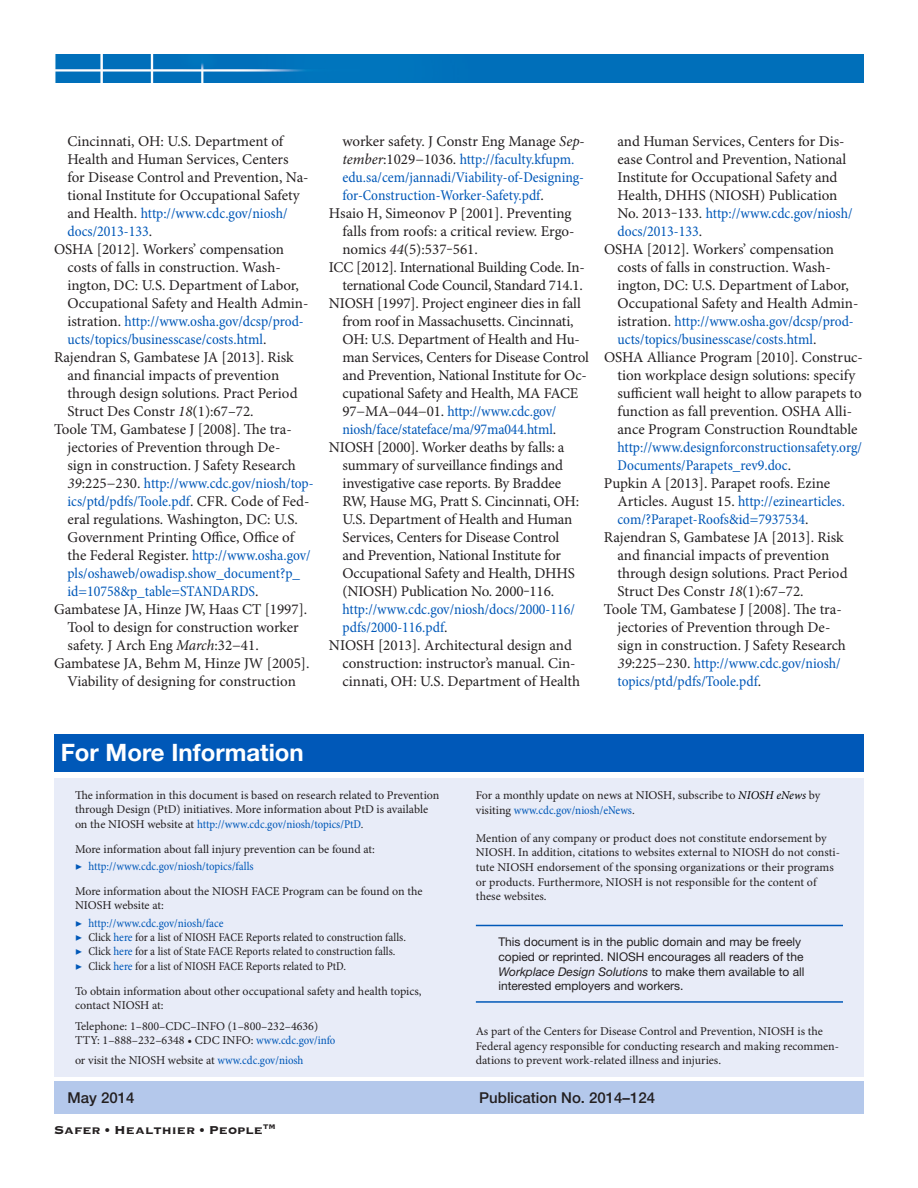
<style>
.page{position:relative;width:918px;height:1188px;background:#fff}
.page>*{position:absolute;margin:0;border:0;box-sizing:border-box;transform-origin:0 0}
.Heading_2-1{font:700 24px "Helvetica Neue LT Std";color:#fff}
.References{font:15px/18px "Minion Pro";letter-spacing:-.005em;color:#231f20}
.References-2{font:condensed 15px/18px "Minion Pro";color:#0058b8}
.Date___Publication_N{font:500 15px "Helvetica Neue LT Std";color:#231f20}
.CDC_Tagline{font:15px "Copperplate Gothic Std 33 BC";color:#231f20}
.Body_Text{font:12px/14.7px "Minion Pro";color:#231f20}
.t1{font:condensed 12px "Minion Pro";color:#231f20}
.Body_Text_2{font:12px/14.7px "Helvetica Neue LT Std";color:#231f20}
.t2{font:condensed 12px "Minion Pro";color:#0058b8}
.s1{font-stretch:condensed;color:#0058b8}
.s2{font-style:italic}
.s3{font-stretch:normal;color:#231f20}
.s4{font-style:italic;font-stretch:normal;color:#231f20}
.s5{font-stretch:condensed}
.s6{font-stretch:normal}
.s7{font-stretch:normal;color:#0058b8}
.s8{color:#0058b8}
.s9{font-style:italic;color:#000}
</style>
<div class="page">
<div style="left:55px;top:54px;width:809px;height:28px;background:#006fba"></div>
<div style="left:54px;top:734px;width:810px;height:38px;background:#0058b8"></div>
<div style="left:54px;top:778px;width:810px;height:298px;background:#e8ecf8"></div>
<hr style="left:476px;top:925px;width:367px;height:1px;background:#0058b8">
<hr style="left:476px;top:1001px;width:367px;height:2px;background:#0058b8">
<div style="left:54px;top:1081px;width:810px;height:33px;background:#b4c8eb"></div>
<p class="References" style="left:68px;top:133px;width:243px">Cincinnati, OH: U.S. Department of Health and Human Services, Centers for Disease Control and Prevention, Na&shy;tional Institute for Occupational Safety and Health. <span class="s1">http://www.cdc.gov/niosh/ docs/2013-133</span>.</p>
<p class="References" style="left:68px;top:241px;width:243px;text-indent:-14px">OSHA [2012]. Workers’ compensation costs of falls in construction. Wash&shy;ington, DC: U.S. Department of Labor, Occupational Safety and Health Admin&shy;istration. <span class="s1">http://www.osha.gov/dcsp/prod&shy;ucts/topics/businesscase/costs.html</span>.</p>
<p class="References" style="left:68px;top:349px;width:232px;text-indent:-14px">Rajendran S, Gambatese JA [2013]. Risk and financial impacts of prevention through design solutions. Pract Period Struct Des Constr <span class="s2">18</span>(1):67–72.</p>
<p class="References" style="left:68px;top:421px;width:247px;text-indent:-14px">Toole TM, Gambatese J [2008]. The tra&shy;jectories of Prevention through De-<br>sign in construction. J Safety Research <span class="s2">39</span>:225−230. <span class="s1">http://www.cdc.gov/niosh/top&shy;ics/ptd/pdfs/Toole.pdf</span>. CFR. Code of Fed&shy;eral regulations. Washington, DC: U.S.<br>Government Printing Office, Office of the Federal Register. <span class="s1">http://www.osha.gov/ pls/oshaweb/owadisp.show_document?p_ id=10758&amp;p_table=STANDARDS</span>.</p>
<p class="References" style="left:68px;top:601px;width:241px;text-indent:-14px">Gambatese JA, Hinze JW, Haas CT [1997].<br>Tool to design for construction worker safety. J Arch Eng <span class="s2">March</span>:32−41.</p>
<p class="References" style="left:54px;top:655px;width:257px;text-align:center">Gambatese JA, Behm M, Hinze JW [2005].<br>Viability of designing for construction</p>
<p class="References-2" style="left:342px;top:132px;width:244px"><span class="s3">worker safety. J Constr Eng Manage</span> <span class="s4">Sep&shy;tember</span><span class="s3">:1029−1036.</span> http://faculty.kfupm. edu.sa/cem/jannadi/Viability-of-Designing&shy;for-Construction-Worker-Safety.pdf<span class="s3">.</span></p>
<p class="References" style="left:342px;top:205px;width:234px;text-indent:-14px">Hsaio H, Simeonov P [2001]. Preventing falls from roofs: a critical review. Ergo&shy;nomics <span class="s2">44</span>(5):537‒561.</p>
<p class="References" style="left:329px;top:259px;width:257px;text-align:right">ICC [2012]. International Building Code. In&shy;ternational Code Council, Standard 714.1.</p>
<p class="References" style="left:342px;top:295px;width:248px;text-indent:-14px">NIOSH [1997]. Project engineer dies in fall from roof in Massachusetts. Cincinnati, OH: U.S. Department of Health and Hu&shy;man Services, Centers for Disease Control and Prevention, National Institute for Oc&shy;cupational Safety and Health, MA FACE 97−MA−044−01. <span class="s1">http://www.cdc.gov/ niosh/face/stateface/ma/97ma044.html</span>.</p>
<p class="References" style="left:342px;top:439px;width:238px;text-indent:-14px">NIOSH [2000]. Worker deaths by falls: a summary of surveillance findings and investigative case reports. By Braddee RW, Hause MG, Pratt S. Cincinnati, OH:<br>U.S. Department of Health and Human Services, Centers for Disease Control and Prevention, National Institute for Occupational Safety and Health, DHHS (NIOSH) Publication No. 2000‒116. <span class="s1">http://www.cdc.gov/niosh/docs/2000-116/ pdfs/2000-116.pdf</span>.</p>
<p class="References" style="left:342px;top:637px;width:239px;text-indent:-14px">NIOSH [2013]. Architectural design and construction: instructor’s manual. Cin&shy;cinnati, OH: U.S. Department of Health</p>
<p class="References" style="left:618px;top:133px;width:237px">and Human Services, Centers for Dis&shy;ease Control and Prevention, National Institute for Occupational Safety and Health, DHHS (NIOSH) Publication No. 2013‒133. <span class="s1">http://www.cdc.gov/niosh/ docs/2013-133</span>.</p>
<p class="References" style="left:618px;top:241px;width:243px;text-indent:-14px">OSHA [2012]. Workers’ compensation costs of falls in construction. Wash&shy;ington, DC: U.S. Department of Labor, Occupational Safety and Health Admin&shy;istration. <span class="s1">http://www.osha.gov/dcsp/prod&shy;ucts/topics/businesscase/costs.html</span>.</p>
<p class="References" style="left:618px;top:349px;width:247px;text-indent:-14px">OSHA Alliance Program [2010]. Construc&shy;tion workplace design solutions: specify sufficient wall height to allow parapets to function as fall prevention. OSHA Alli&shy;ance Program Construction Roundtable <span class="s1">http://www.designforconstructionsafety.org/ Documents/Parapets_rev9.doc</span>.</p>
<p class="References" style="left:617px;top:475px;width:229px;text-indent:-14px">Pupkin A [2013]. Parapet roofs. Ezine<br>Articles. August 15. <span class="s1">http://ezinearticles. com/?Parapet-Roofs&amp;id=7937534</span>.</p>
<p class="References" style="left:617px;top:529px;width:232px;text-indent:-14px">Rajendran S, Gambatese JA [2013]. Risk and financial impacts of prevention through design solutions. Pract Period Struct Des Constr <span class="s2">18</span>(1):67–72.</p>
<p class="References" style="left:617px;top:601px;width:230px;text-indent:-14px">Toole TM, Gambatese J [2008]. The tra&shy;jectories of Prevention through De&shy;sign in construction. J Safety Research <span class="s2">39</span>:225−230. <span class="s1">http://www.cdc.gov/niosh/ topics/ptd/pdfs/Toole.pdf</span>.</p>
<p class="Heading_2-1" style="left:61px;top:738px;width:245px">For More Information</p>
<p class="Body_Text" style="left:75px;top:788px;width:366px">The information in this document is based on research related to Prevention through Design (PtD) initiatives. More information about PtD is available on the NIOSH website at <span class="s1">http://www.cdc.gov/niosh/topics/PtD</span><span class="s5">.</span></p>
<p class="Body_Text" style="left:75px;top:842px;width:301px">More information about fall injury prevention can be found at:</p>
<p class="t2" style="left:75px;top:858px;width:180px"><span class="s6">▶</span> http://www.cdc.gov/niosh/topics/falls</p>
<p class="Body_Text" style="left:75px;top:884px;width:349px">More information about the NIOSH FACE Program can be found on the<br>NIOSH website at:</p>
<p class="t2" style="left:75px;top:915px;width:150px"><span class="s6">▶</span> http://www.cdc.gov/niosh/face</p>
<p class="t1" style="left:75px;top:929px;width:333px"><span class="s7">▶</span> Click <span class="s8">here</span> for a list of NIOSH FACE Reports related to construction falls.</p>
<p class="t1" style="left:75px;top:944px;width:322px"><span class="s7">▶</span> Click <span class="s8">here</span> for a list of State FACE Reports related to construction falls.</p>
<p class="t1" style="left:75px;top:958px;width:272px"><span class="s7">▶</span> Click <span class="s8">here</span> for a list of NIOSH FACE Reports related to PtD.</p>
<p class="Body_Text" style="left:75px;top:984px;width:348px">To obtain information about other occupational safety and health topics, contact NIOSH at:</p>
<p class="Body_Text" style="left:75px;top:1019px;width:262px">Telephone: 1–800–CDC–INFO (1–800–232–4636)<br>TTY: 1–888–232–6348 • CDC INFO: <span class="s1">www.cdc.gov/info</span></p>
<p class="Body_Text" style="left:75px;top:1054px;width:230px">or visit the NIOSH website at <span class="s1">www.cdc.gov/niosh</span></p>
<p class="Body_Text" style="left:476px;top:788px;width:346px">For a monthly update on news at NIOSH, subscribe to <span class="s9">NIOSH eNews</span> by visiting <span class="s1">www.cdc.gov/niosh/eNews</span>.</p>
<p class="Body_Text" style="left:476px;top:831px;width:366px">Mention of any company or product does not constitute endorsement by NIOSH. In addition, citations to websites external to NIOSH do not consti&shy;tute NIOSH endorsement of the sponsing organizations or their programs or products. Furthermore, NIOSH is not responsible for the content of these websites.</p>
<p class="Body_Text_2" style="left:498px;top:935px;width:308px">This document is in the public domain and may be freely copied or reprinted. NIOSH encourages all readers of the <span class="s2">Workplace Design Solutions</span> to make them available to all interested employers and workers.</p>
<p class="Body_Text" style="left:476px;top:1024px;width:365px">As part of the Centers for Disease Control and Prevention, NIOSH is the<br>Federal agency responsible for conducting research and making recommen&shy;dations to prevent work-related illness and injuries.</p>
<p class="Date___Publication_N" style="left:68px;top:1088px;width:68px">May 2014</p>
<p class="Date___Publication_N" style="left:479px;top:1088px;width:177px">Publication No. 2014–124</p>
<p class="CDC_Tagline" style="left:54px;top:1122px;width:223px">Safer • Healthier • People<sup>TM</sup></p>
</div>
